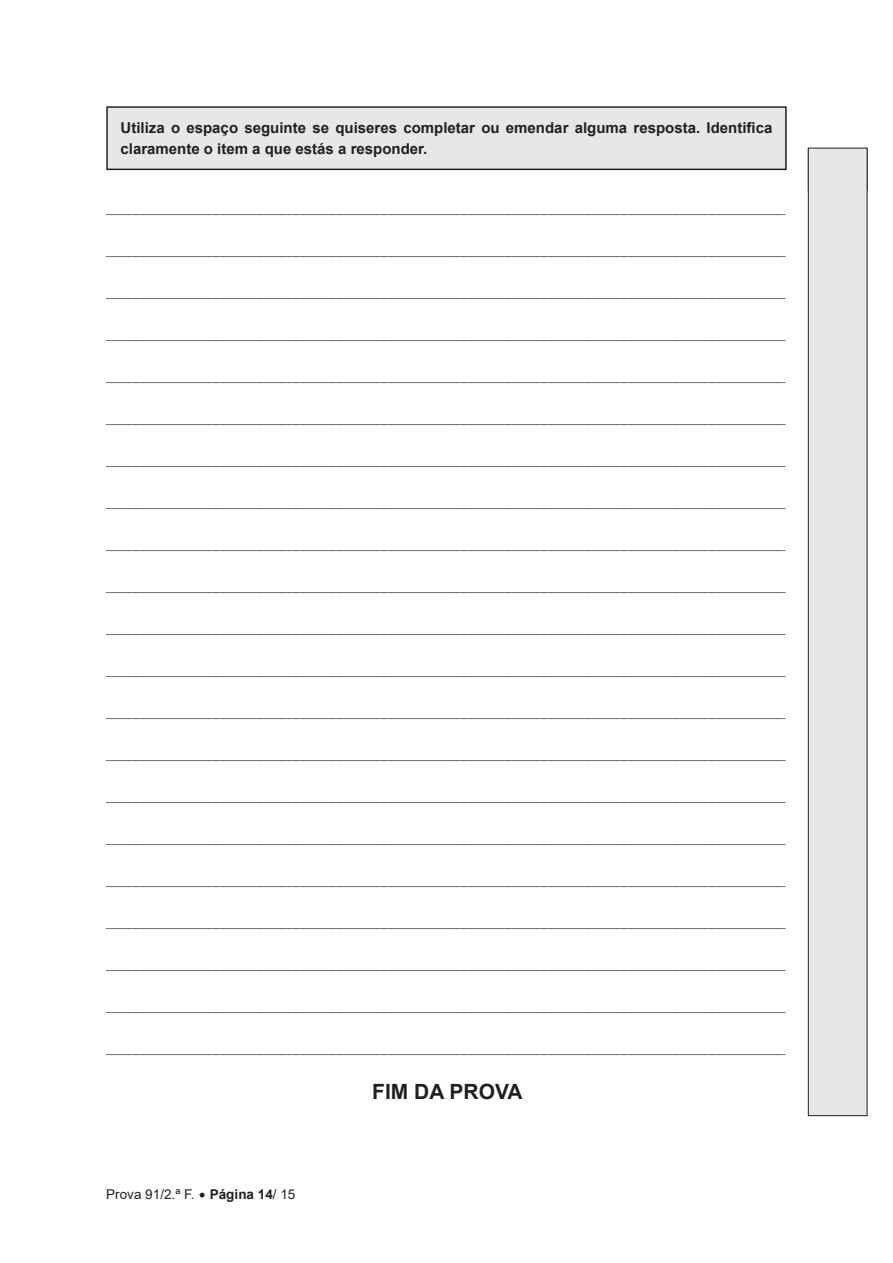
<style>
.page{position:relative;width:893px;height:1263px;background:#fff}
.page>*{position:absolute;margin:0;border:0;box-sizing:border-box;transform-origin:0 0}
.t1{font:700 21px "Arial";color:#231f20}
.t2{font:15px "Arial";color:#6c6d70}
.t3{font:700 15px/21px "Arial";color:#231f20}
.t4{font:13.5px "Arial";color:#231f20}
.s1{font-weight:700}
</style>
<div class="page">
<div style="left:808px;top:148px;width:59px;height:968px;background:#e6e7e9"></div>
<div style="left:808px;top:148px;width:59px;height:968px;border:1px solid #231f20"></div>
<div style="left:107px;top:107px;width:679px;height:62px;background:#e6e7e9"></div>
<div style="left:106px;top:106px;width:681px;height:64px;border:2px solid #231f20"></div>
<p class="t3" style="left:121px;top:118px;width:653px">Utiliza o espaço seguinte se quiseres completar ou emendar alguma resposta. Identifica claramente o item a que estás a responder.</p>
<p class="t2" style="left:106px;top:196px;width:681px">_____________________________________________________________________________________________</p>
<p class="t2" style="left:106px;top:238px;width:681px">_____________________________________________________________________________________________</p>
<p class="t2" style="left:106px;top:280px;width:681px">_____________________________________________________________________________________________</p>
<p class="t2" style="left:106px;top:322px;width:681px">_____________________________________________________________________________________________</p>
<p class="t2" style="left:106px;top:364px;width:681px">_____________________________________________________________________________________________</p>
<p class="t2" style="left:106px;top:406px;width:681px">_____________________________________________________________________________________________</p>
<p class="t2" style="left:106px;top:448px;width:681px">_____________________________________________________________________________________________</p>
<p class="t2" style="left:106px;top:490px;width:681px">_____________________________________________________________________________________________</p>
<p class="t2" style="left:106px;top:532px;width:681px">_____________________________________________________________________________________________</p>
<p class="t2" style="left:106px;top:574px;width:681px">_____________________________________________________________________________________________</p>
<p class="t2" style="left:106px;top:616px;width:681px">_____________________________________________________________________________________________</p>
<p class="t2" style="left:106px;top:658px;width:681px">_____________________________________________________________________________________________</p>
<p class="t2" style="left:106px;top:700px;width:681px">_____________________________________________________________________________________________</p>
<p class="t2" style="left:106px;top:742px;width:681px">_____________________________________________________________________________________________</p>
<p class="t2" style="left:106px;top:784px;width:681px">_____________________________________________________________________________________________</p>
<p class="t2" style="left:106px;top:826px;width:681px">_____________________________________________________________________________________________</p>
<p class="t2" style="left:106px;top:868px;width:681px">_____________________________________________________________________________________________</p>
<p class="t2" style="left:106px;top:910px;width:681px">_____________________________________________________________________________________________</p>
<p class="t2" style="left:106px;top:952px;width:681px">_____________________________________________________________________________________________</p>
<p class="t2" style="left:106px;top:994px;width:681px">_____________________________________________________________________________________________</p>
<p class="t2" style="left:106px;top:1036px;width:681px">_____________________________________________________________________________________________</p>
<h1 class="t1" style="left:372px;top:1076px;width:152px">FIM DA PROVA</h1>
<p class="t4" style="left:106px;top:1185px;width:191px">Prova 91/2.ª F. • <span class="s1">Página 14</span>/ 15</p>
</div>
